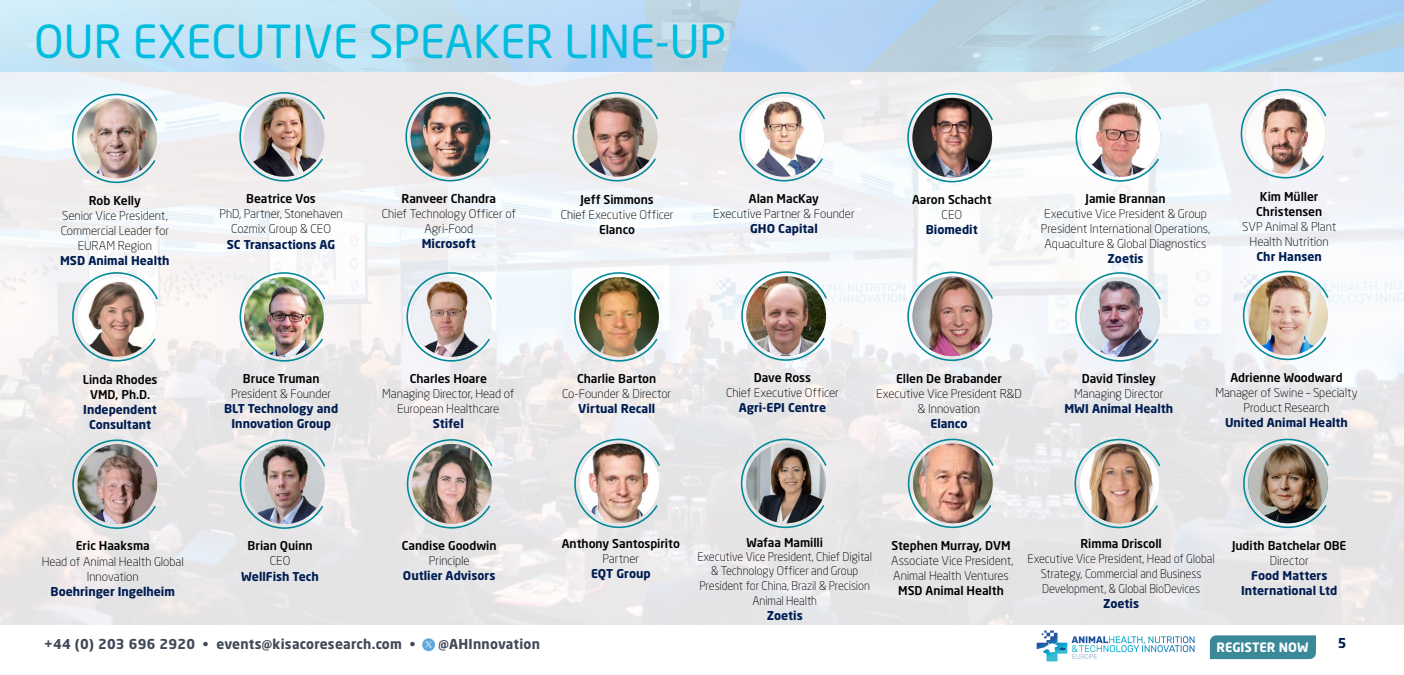
<style>
.page{position:relative;width:1404px;height:675px;background:#fff}
.page>*{position:absolute;margin:0;border:0;box-sizing:border-box;transform-origin:0 0}
.t1{font:45px "Neo Sans Std";color:#00bcdf}
.t2{font:700 13.5px "Neo Sans Std";letter-spacing:.02em;color:#414858}
.t3{font:700 13.5px "Neo Sans Std";color:#001d51}
.t4{font:700 12.75px "Neo Sans Std";letter-spacing:-.005em;color:#fff}
.t5{font:300 12.08px/15.1px "Neo Sans Std";letter-spacing:-.005em;color:#000;text-align:center}
.t6{font:500 12.08px/15.1px "Neo Sans Std";letter-spacing:-.005em;color:#000;text-align:center}
.t7{font:700 12.08px/15.1px "Neo Sans Std";color:#001d51;text-align:center}
.t8{font:300 12.08px/15.1px "Neo Sans Std";letter-spacing:-.005em;color:#000;text-align:center;scale:.95 1}
.t9{font:300 12px/14.5px "Neo Sans Std";letter-spacing:-.005em;color:#000;text-align:center;scale:.95 1}
.t10{font:6.9px "Rubik";letter-spacing:-.01em;color:#a9bddb}
</style>
<div class="page">
<div style="left:1210px;top:635px;width:106px;height:24px;background:#3a8898"></div>
<svg style="left:1037px;top:630px;width:158px;height:31px"></svg>
<svg style="left:422px;top:638px;width:13px;height:13px"></svg>
<svg style="left:71px;top:93px;width:88px;height:91px"></svg>
<img style="left:77px;top:99px;width:80px;height:79px;border-radius:40px">
<svg style="left:405px;top:91px;width:87px;height:91px;background:#cedddf"></svg>
<img style="left:411px;top:97px;width:79px;height:80px;border-radius:40px">
<svg style="left:572px;top:91px;width:87px;height:91px"></svg>
<img style="left:578px;top:97px;width:79px;height:80px;border-radius:40px">
<svg style="left:906px;top:92px;width:88px;height:91px"></svg>
<img style="left:912px;top:98px;width:80px;height:80px;border-radius:40px">
<svg style="left:1240px;top:88px;width:88px;height:91px"></svg>
<img style="left:1246px;top:94px;width:80px;height:80px;border-radius:40px">
<svg style="left:71px;top:271px;width:88px;height:91px"></svg>
<img style="left:77px;top:277px;width:80px;height:80px;border-radius:40px">
<svg style="left:239px;top:271px;width:87px;height:91px"></svg>
<img style="left:244px;top:277px;width:80px;height:80px;border-radius:40px">
<svg style="left:406px;top:271px;width:87px;height:91px"></svg>
<img style="left:412px;top:277px;width:79px;height:80px;border-radius:40px">
<svg style="left:573px;top:271px;width:88px;height:91px"></svg>
<img style="left:579px;top:277px;width:80px;height:80px;border-radius:40px">
<svg style="left:740px;top:271px;width:88px;height:91px"></svg>
<img style="left:746px;top:276px;width:80px;height:80px;border-radius:40px">
<svg style="left:1242px;top:270px;width:88px;height:91px"></svg>
<img style="left:1248px;top:276px;width:80px;height:79px;border-radius:40px">
<svg style="left:239px;top:439px;width:88px;height:91px;background:#ccdbde"></svg>
<img style="left:245px;top:444px;width:80px;height:80px;border-radius:40px">
<svg style="left:907px;top:271px;width:87px;height:91px"></svg>
<img style="left:912px;top:276px;width:80px;height:80px;border-radius:40px">
<svg style="left:406px;top:438px;width:88px;height:91px;background:#cedcde"></svg>
<img style="left:412px;top:444px;width:80px;height:80px;border-radius:40px">
<svg style="left:1075px;top:91px;width:87px;height:91px"></svg>
<img style="left:1081px;top:97px;width:79px;height:80px;border-radius:40px">
<svg style="left:239px;top:91px;width:87px;height:91px"></svg>
<img style="left:245px;top:97px;width:79px;height:80px;border-radius:40px">
<svg style="left:739px;top:91px;width:87px;height:91px"></svg>
<img style="left:745px;top:97px;width:79px;height:80px;border-radius:40px">
<svg style="left:1074px;top:271px;width:88px;height:91px"></svg>
<img style="left:1080px;top:277px;width:80px;height:80px;border-radius:40px">
<svg style="left:72px;top:439px;width:87px;height:91px;background:#cbdadc"></svg>
<img style="left:77px;top:444px;width:80px;height:80px;border-radius:40px">
<svg style="left:1074px;top:438px;width:87px;height:91px;background:#cad9dc"></svg>
<img style="left:1080px;top:444px;width:79px;height:79px;border-radius:40px">
<svg style="left:1242px;top:438px;width:88px;height:91px;background:#cadadd"></svg>
<img style="left:1248px;top:444px;width:80px;height:79px;border-radius:40px">
<svg style="left:573px;top:438px;width:88px;height:91px;background:#ccdbde"></svg>
<img style="left:579px;top:444px;width:80px;height:79px;border-radius:40px">
<svg style="left:740px;top:438px;width:88px;height:91px;background:#cad9dc"></svg>
<img style="left:746px;top:444px;width:80px;height:79px;border-radius:40px">
<svg style="left:907px;top:438px;width:88px;height:91px"></svg>
<img style="left:913px;top:444px;width:80px;height:79px;border-radius:39px">
<h1 class="t1" style="left:34px;top:14px;width:694px">OUR EXECUTIVE SPEAKER LINE-UP</h1>
<p class="t6" style="left:89px;top:193px;width:53px">Rob Kelly</p>
<p class="t5" style="left:61px;top:208px;width:110px">Senior Vice President,<br>Commercial Leader for<br>EURAM Region</p>
<p class="t7" style="left:60px;top:253px;width:111px">MSD Animal Health</p>
<p class="t6" style="left:83px;top:372px;width:76px">Linda Rhodes<br>VMD, Ph.D.</p>
<p class="t7" style="left:83px;top:402px;width:75px">Independent<br>Consultant</p>
<p class="t6" style="left:246px;top:191px;width:71px">Beatrice Vos</p>
<p class="t5" style="left:219px;top:206px;width:125px">PhD, Partner, Stonehaven<br>Cozmix Group &amp; CEO</p>
<p class="t7" style="left:227px;top:236px;width:110px">SC Transactions AG</p>
<p class="t6" style="left:402px;top:191px;width:96px">Ranveer Chandra</p>
<p class="t5" style="left:382px;top:206px;width:136px">Chief Technology Officer of<br>Agri-Food</p>
<p class="t7" style="left:422px;top:236px;width:56px">Microsoft</p>
<p class="t6" style="left:243px;top:371px;width:78px">Bruce Truman</p>
<p class="t5" style="left:231px;top:386px;width:102px">President &amp; Founder</p>
<p class="t7" style="left:224px;top:401px;width:115px">BLT Technology and<br>Innovation Group</p>
<p class="t6" style="left:410px;top:371px;width:79px">Charles Hoare</p>
<p class="t5" style="left:382px;top:386px;width:134px">Managing Director, Head of<br>European Healthcare</p>
<p class="t7" style="left:433px;top:416px;width:33px">Stifel</p>
<p class="t6" style="left:580px;top:191px;width:75px">Jeff Simmons</p>
<p class="t5" style="left:561px;top:207px;width:114px">Chief Executive Officer</p>
<p class="t6" style="left:599px;top:222px;width:38px">Elanco</p>
<p class="t6" style="left:749px;top:191px;width:72px">Alan MacKay</p>
<p class="t5" style="left:713px;top:206px;width:143px">Executive Partner &amp; Founder</p>
<p class="t7" style="left:750px;top:221px;width:69px">GHO Capital</p>
<p class="t6" style="left:912px;top:192px;width:81px">Aaron Schacht</p>
<p class="t5" style="left:942px;top:207px;width:22px">CEO</p>
<p class="t7" style="left:926px;top:222px;width:53px">Biomedit</p>
<p class="t6" style="left:1086px;top:191px;width:81px">Jamie Brannan</p>
<p class="t5" style="left:1041px;top:206px;width:171px">Executive Vice President &amp; Group<br>President International Operations,<br>Aquaculture &amp; Global Diagnostics</p>
<p class="t7" style="left:1108px;top:251px;width:37px">Zoetis</p>
<p class="t6" style="left:1256px;top:188px;width:68px">Kim Müller<br>Christensen</p>
<p class="t5" style="left:1242px;top:219px;width:96px">SVP Animal &amp; Plant<br>Health Nutrition</p>
<p class="t7" style="left:1257px;top:249px;width:67px">Chr Hansen</p>
<p class="t6" style="left:577px;top:371px;width:81px">Charlie Barton</p>
<p class="t5" style="left:562px;top:386px;width:111px">Co-Founder &amp; Director</p>
<p class="t7" style="left:578px;top:401px;width:78px">Virtual Recall</p>
<p class="t6" style="left:754px;top:370px;width:59px">Dave Ross</p>
<p class="t5" style="left:726px;top:385px;width:114px">Chief Executive Officer</p>
<p class="t7" style="left:739px;top:400px;width:89px">Agri-EPI Centre</p>
<p class="t6" style="left:896px;top:370px;width:107px">Ellen De Brabander</p>
<p class="t5" style="left:876px;top:386px;width:147px">Executive Vice President R&amp;D &amp; Innovation</p>
<p class="t7" style="left:930px;top:416px;width:39px">Elanco</p>
<p class="t6" style="left:1082px;top:371px;width:76px">David Tinsley</p>
<p class="t5" style="left:1074px;top:386px;width:91px">Managing Director</p>
<p class="t7" style="left:1064px;top:401px;width:110px">MWI Animal Health</p>
<p class="t6" style="left:1230px;top:369px;width:114px">Adrienne Woodward</p>
<p class="t5" style="left:1215px;top:385px;width:144px">Manager of Swine – Specialty<br>Product Research</p>
<p class="t7" style="left:1225px;top:415px;width:124px">United Animal Health</p>
<p class="t6" style="left:76px;top:538px;width:75px">Eric Haaksma</p>
<p class="t5" style="left:42px;top:553px;width:144px">Head of Animal Health Global<br>Innovation</p>
<p class="t7" style="left:51px;top:583px;width:126px">Boehringer Ingelheim</p>
<p class="t6" style="left:248px;top:538px;width:66px">Brian Quinn</p>
<p class="t5" style="left:270px;top:553px;width:22px">CEO</p>
<p class="t7" style="left:241px;top:568px;width:79px">WellFish Tech</p>
<p class="t6" style="left:402px;top:538px;width:96px">Candise Goodwin</p>
<p class="t5" style="left:429px;top:553px;width:42px">Principle</p>
<p class="t7" style="left:403px;top:568px;width:94px">Outlier Advisors</p>
<p class="t6" style="left:562px;top:535px;width:120px">Anthony Santospirito</p>
<p class="t5" style="left:602px;top:550px;width:38px">Partner</p>
<p class="t7" style="left:591px;top:565px;width:61px">EQT Group</p>
<p class="t6" style="left:746px;top:535px;width:78px">Wafaa Mamilli</p>
<p class="t9" style="left:697px;top:549px;width:185px">Executive Vice President, Chief Digital &amp; Technology Officer and Group<br>President for China, Brazil &amp; Precision<br>Animal Health</p>
<p class="t7" style="left:767px;top:607px;width:37px">Zoetis</p>
<p class="t6" style="left:891px;top:538px;width:121px">Stephen Murray, DVM</p>
<p class="t5" style="left:891px;top:553px;width:124px;text-align:left">Associate Vice President,<br>Animal Health Ventures</p>
<p class="t6" style="left:898px;top:583px;width:107px">MSD Animal Health</p>
<p class="t6" style="left:1080px;top:535px;width:83px">Rimma Driscoll</p>
<p class="t8" style="left:1028px;top:551px;width:198px">Executive Vice President, Head of Global<br>Strategy, Commercial and Business<br>Development, &amp; Global BioDevices</p>
<p class="t7" style="left:1103px;top:596px;width:37px">Zoetis</p>
<p class="t6" style="left:1232px;top:538px;width:116px">Judith Batchelar OBE</p>
<p class="t5" style="left:1270px;top:553px;width:40px">Director</p>
<p class="t7" style="left:1241px;top:568px;width:98px">Food Matters<br>International Ltd</p>
<p class="t2" style="left:44px;top:635px;width:373px">+44 (0) 203 696 2920 • events@kisacoresearch.com •</p>
<p class="t2" style="left:438px;top:635px;width:103px">@AHInnovation</p>
<p class="t4" style="left:1217px;top:640px;width:93px">REGISTER NOW</p>
<p class="t10" style="left:1072px;top:652px;width:27px">EUROPE</p>
<p class="t3" style="left:1338px;top:635px;width:10px">5</p>
</div>
